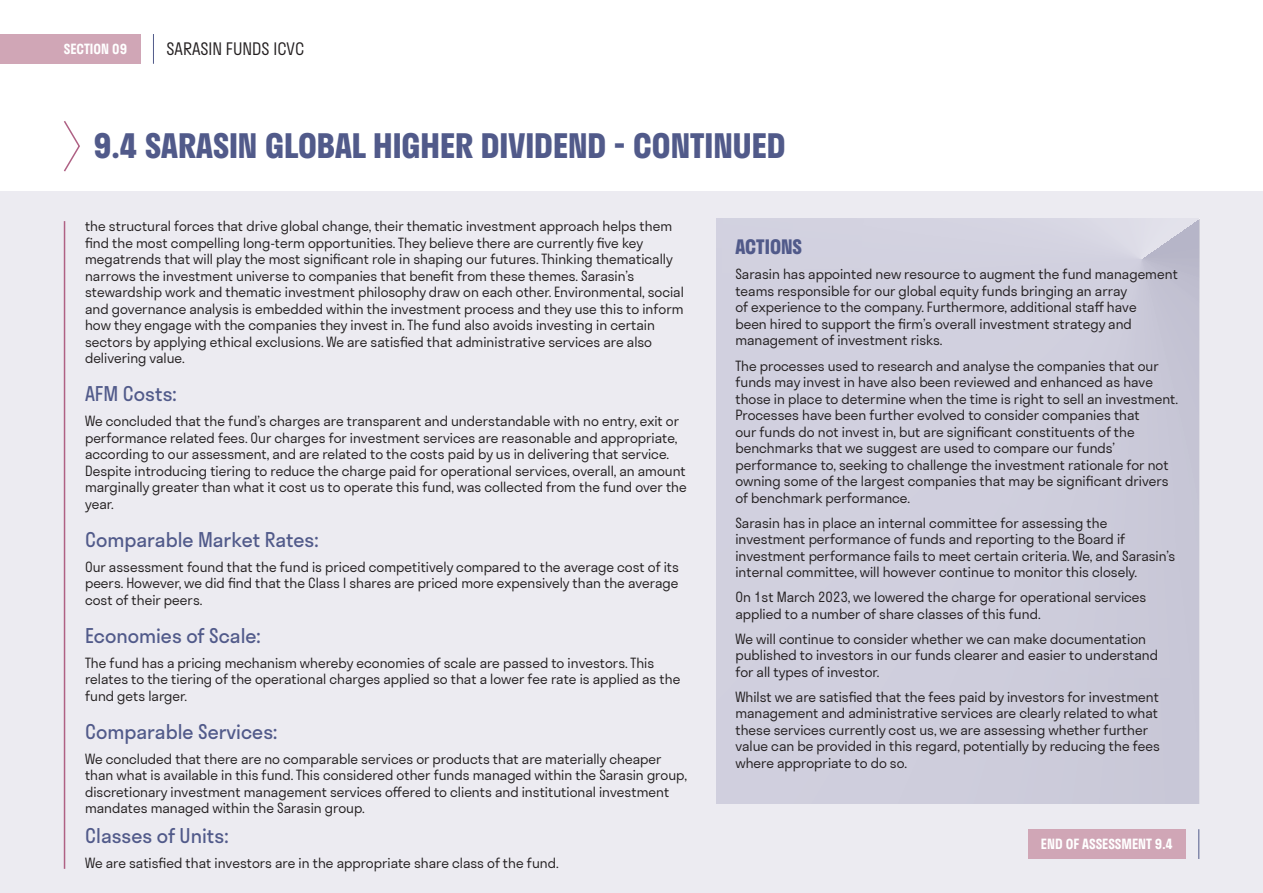
<style>
.page{position:relative;width:1263px;height:893px;background:#fff}
.page>*{position:absolute;margin:0;border:0;box-sizing:border-box;transform-origin:0 0}
.HEADER_-_MAIN_SECTIO{font:700 33px "Stratos";color:#515a8a}
.HEADER_INDIGO_13_14{font:19.5px "Stratos";color:#515a8a}
.BODY_-_9_11_BLK{font:19.5px "Stratos";color:#515a8a}
.HEADER_INDIGO_CAPS{font:700 19.5px "Stratos";color:#515a8a}
.t1{font:300 16.5px "Stratos";color:#231f20}
.BODY_-_9_11_BLK-2{font:300 13.5px/16.5px "Stratos";color:#231f20}
.RIGHT_PRINCIPLE_WHIT{font:600 13.5px "Stratos";color:#fff}
</style>
<div class="page">
<div style="left:0;top:191px;width:1263px;height:702px;background:#ecebf1"></div>
<hr style="left:64px;top:221px;width:1px;height:648px;background:#af6184">
<svg style="left:64px;top:121px;width:16px;height:51px"></svg>
<div style="left:716px;top:219px;width:483px;height:585px;background:#d0cfde"></div>
<div style="left:0;top:34px;width:140px;height:30px;background:#d0a6b6"></div>
<hr style="left:153px;top:34px;width:1px;height:30px;background:#515a8a">
<div style="left:1028px;top:829px;width:158px;height:30px;background:#d0a6b6"></div>
<hr style="left:1198px;top:829px;width:1px;height:30px;background:#515a8a">
<p class="RIGHT_PRINCIPLE_WHIT" style="left:64px;top:38px;width:65px">SECTION 09</p>
<p class="t1" style="left:167px;top:36px;width:139px">SARASIN FUNDS ICVC</p>
<p class="HEADER_-_MAIN_SECTIO" style="left:94px;top:120px;width:693px">9.4 SARASIN GLOBAL HIGHER DIVIDEND - CONTINUED</p>
<p class="BODY_-_9_11_BLK-2" style="left:85px;top:217px;width:600px">the structural forces that drive global change, their thematic investment approach helps them find the most compelling long-term opportunities. They believe there are currently five key megatrends that will play the most significant role in shaping our futures. Thinking thematically narrows the investment universe to companies that benefit from these themes. Sarasin’s stewardship work and thematic investment philosophy draw on each other. Environmental, social and governance analysis is embedded within the investment process and they use this to inform how they engage with the companies they invest in. The fund also avoids investing in certain sectors by applying ethical exclusions. We are satisfied that administrative services are also delivering value.</p>
<p class="HEADER_INDIGO_13_14" style="left:85px;top:378px;width:93px">AFM Costs:</p>
<p class="BODY_-_9_11_BLK-2" style="left:85px;top:412px;width:603px">We concluded that the fund’s charges are transparent and understandable with no entry, exit or performance related fees. Our charges for investment services are reasonable and appropriate, according to our assessment, and are related to the costs paid by us in delivering that service.<br>Despite introducing tiering to reduce the charge paid for operational services, overall, an amount marginally greater than what it cost us to operate this fund, was collected from the fund over the year.</p>
<p class="HEADER_INDIGO_13_14" style="left:85px;top:524px;width:235px">Comparable Market Rates:</p>
<p class="BODY_-_9_11_BLK-2" style="left:85px;top:558px;width:595px;text-align:justify">Our assessment found that the fund is priced competitively compared to the average cost of its peers. However, we did find that the Class I shares are priced more expensively than the average cost of their peers.</p>
<p class="HEADER_INDIGO_13_14" style="left:85px;top:620px;width:177px">Economies of Scale:</p>
<p class="BODY_-_9_11_BLK-2" style="left:85px;top:654px;width:597px">The fund has a pricing mechanism whereby economies of scale are passed to investors. This relates to the tiering of the operational charges applied so that a lower fee rate is applied as the fund gets larger.</p>
<p class="HEADER_INDIGO_13_14" style="left:85px;top:716px;width:194px">Comparable Services:</p>
<p class="BODY_-_9_11_BLK-2" style="left:85px;top:750px;width:603px">We concluded that there are no comparable services or products that are materially cheaper than what is available in this fund. This considered other funds managed within the Sarasin group, discretionary investment management services offered to clients and institutional investment mandates managed within the Sarasin group.</p>
<p class="BODY_-_9_11_BLK" style="left:85px;top:820px;width:145px">Classes of Units:</p>
<p class="BODY_-_9_11_BLK-2" style="left:85px;top:854px;width:475px">We are satisfied that investors are in the appropriate share class of the fund.</p>
<p class="HEADER_INDIGO_CAPS" style="left:735px;top:232px;width:68px">ACTIONS</p>
<p class="BODY_-_9_11_BLK-2" style="left:735px;top:266px;width:444px">Sarasin has appointed new resource to augment the fund management teams responsible for our global equity funds bringing an array<br>of experience to the company. Furthermore, additional staff have<br>been hired to support the firm’s overall investment strategy and management of investment risks.</p>
<p class="BODY_-_9_11_BLK-2" style="left:735px;top:357px;width:444px">The processes used to research and analyse the companies that our funds may invest in have also been reviewed and enhanced as have those in place to determine when the time is right to sell an investment.<br>Processes have been further evolved to consider companies that<br>our funds do not invest in, but are significant constituents of the benchmarks that we suggest are used to compare our funds’ performance to, seeking to challenge the investment rationale for not owning some of the largest companies that may be significant drivers of benchmark performance.</p>
<p class="BODY_-_9_11_BLK-2" style="left:735px;top:514px;width:441px">Sarasin has in place an internal committee for assessing the investment performance of funds and reporting to the Board if investment performance fails to meet certain criteria. We, and Sarasin’s internal committee, will however continue to monitor this closely.</p>
<p class="BODY_-_9_11_BLK-2" style="left:735px;top:588px;width:412px">On 1st March 2023, we lowered the charge for operational services applied to a number of share classes of this fund.</p>
<p class="BODY_-_9_11_BLK-2" style="left:735px;top:630px;width:424px">We will continue to consider whether we can make documentation published to investors in our funds clearer and easier to understand for all types of investor.</p>
<p class="BODY_-_9_11_BLK-2" style="left:735px;top:688px;width:426px">Whilst we are satisfied that the fees paid by investors for investment management and administrative services are clearly related to what these services currently cost us, we are assessing whether further value can be provided in this regard, potentially by reducing the fees where appropriate to do so.</p>
<p class="RIGHT_PRINCIPLE_WHIT" style="left:1041px;top:833px;width:133px">END OF ASSESSMENT 9.4</p>
</div>
